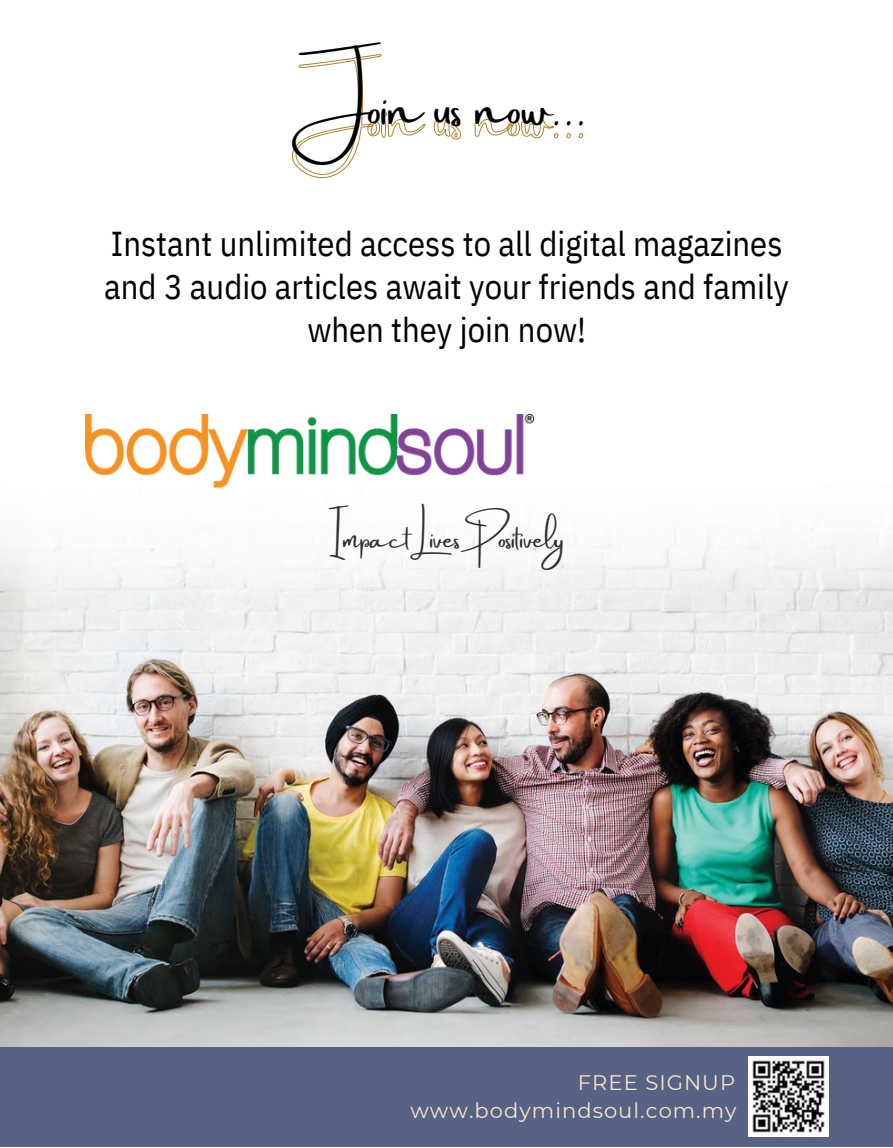
<style>
.page{position:relative;width:893px;height:1148px;background:#fff}
.page>*{position:absolute;margin:0;border:0;box-sizing:border-box;transform-origin:0 0}
.t1{font:49.5px "Amsterdam Two";color:#000}
.t2{font:34.5px/42.8px "IBM Plex Sans Cond";color:#000;text-align:center}
.t3{font:27px "Amsterdam Two";color:#302f2f}
.t4{font:21px/28.2px "Montserrat";letter-spacing:.05em;color:#f8e6cd;text-align:right}
</style>
<div class="page">
<div style="left:0;top:1044px;width:892px;height:103px;background:#576284"></div>
<img style="left:0;top:528px;width:892px;height:518px">
<img style="left:85px;top:414px;width:448px;height:75px">
<img style="left:748px;top:1056px;width:80px;height:80px">
<svg style="left:292px;top:54px;width:291px;height:124px"></svg>
<h1 class="t1" style="left:305px;top:81px;width:285px">Join us now...</h1>
<p class="t2" style="left:104px;top:222px;width:686px">Instant unlimited access to all digital magazines and 3 audio articles await your friends and family when they join now!</p>
<p class="t3" style="left:328px;top:524px;width:237px">Impact Lives Positively</p>
<p class="t4" style="left:410px;top:1068px;width:327px">FREE SIGNUP www.bodymindsoul.com.my</p>
</div>
